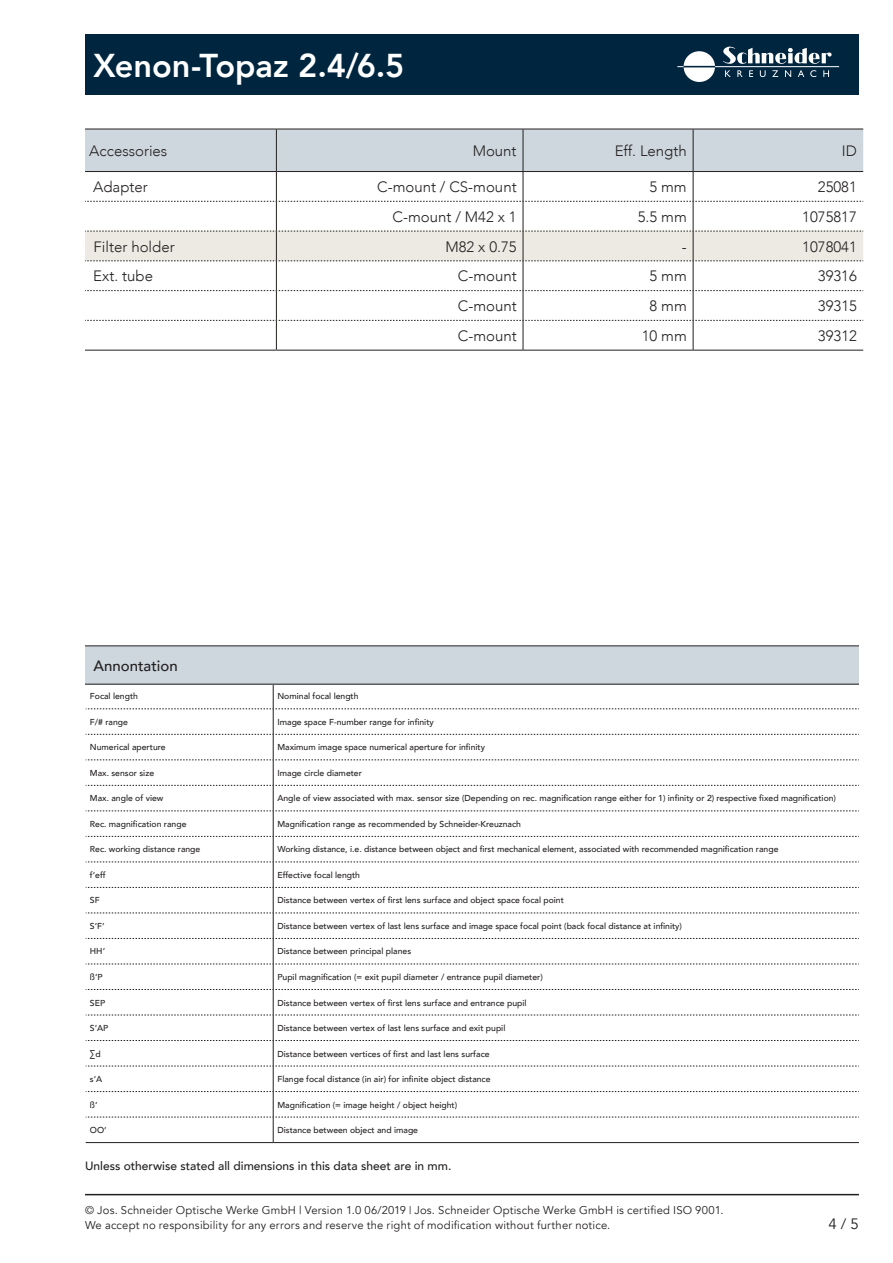
<style>
.page{position:relative;width:893px;height:1263px;background:#fff}
.page>*{position:absolute;margin:0;border:0;box-sizing:border-box;transform-origin:0 0}
.t1{font:800 33px "Avenir LT Com";color:#fff}
.t2{font:300 15px "Avenir LT Com";color:#231f20}
.t3{font:500 15px "Avenir LT Com";color:#231f20}
.t4{font:15px "Avenir LT Com";color:#231f20}
.t5{font:500 12px "Avenir LT Com";color:#231f20}
.t6{font:11.25px/15px "Avenir LT Com";letter-spacing:.02em;color:#231f20}
.t7{font:500 8.7px "Avenir LT Com";color:#231f20}
.s1{font-size:10.5px}
</style>
<div class="page">
<hr style="left:85px;top:1194px;width:774px;height:1px;background:#231f20">
<div style="left:85px;top:34px;width:774px;height:61px;background:#00263f"></div>
<svg style="left:677px;top:51px;width:38px;height:31px"></svg>
<hr style="left:715px;top:66px;width:124px;height:1px;background:#fff">
<svg style="left:723px;top:46px;width:109px;height:18px"></svg>
<svg style="left:725px;top:70px;width:6px;height:7px"></svg>
<svg style="left:737px;top:70px;width:6px;height:7px"></svg>
<svg style="left:749px;top:70px;width:4px;height:7px"></svg>
<svg style="left:760px;top:70px;width:6px;height:7px"></svg>
<svg style="left:772px;top:70px;width:6px;height:7px"></svg>
<svg style="left:785px;top:70px;width:6px;height:7px"></svg>
<svg style="left:798px;top:70px;width:6px;height:7px"></svg>
<svg style="left:810px;top:70px;width:6px;height:7px"></svg>
<svg style="left:823px;top:70px;width:6px;height:7px"></svg>
<hr style="left:276px;top:201px;width:1px;height:30px;background:#231f20">
<hr style="left:523px;top:201px;width:1px;height:30px;background:#231f20">
<hr style="left:693px;top:201px;width:1px;height:30px;background:#231f20">
<svg style="left:85px;top:130px;width:778px;height:72px"></svg>
<hr style="left:85px;top:129px;width:191px;height:1px;background:#231f20">
<hr style="left:276px;top:129px;width:247px;height:1px;background:#231f20">
<hr style="left:523px;top:129px;width:170px;height:1px;background:#231f20">
<hr style="left:693px;top:129px;width:170px;height:1px;background:#231f20">
<hr style="left:85px;top:171px;width:191px;height:1px;background:#231f20">
<hr style="left:276px;top:171px;width:247px;height:1px;background:#231f20">
<hr style="left:523px;top:171px;width:170px;height:1px;background:#231f20">
<hr style="left:693px;top:171px;width:170px;height:1px;background:#231f20">
<hr style="left:276px;top:129px;width:1px;height:42px;background:#231f20">
<hr style="left:523px;top:129px;width:1px;height:42px;background:#231f20">
<hr style="left:693px;top:129px;width:1px;height:42px;background:#231f20">
<hr style="left:85px;top:350px;width:191px;height:1px;background:#231f20">
<hr style="left:276px;top:350px;width:247px;height:1px;background:#231f20">
<hr style="left:523px;top:350px;width:170px;height:1px;background:#231f20">
<hr style="left:693px;top:350px;width:170px;height:1px;background:#231f20">
<svg style="left:85px;top:231px;width:778px;height:119px"></svg>
<svg style="left:86px;top:685px;width:773px;height:457px"></svg>
<hr style="left:86px;top:1142px;width:187px;height:1px;background:#231f20">
<hr style="left:273px;top:1142px;width:586px;height:1px;background:#231f20">
<div style="left:85px;top:646px;width:774px;height:38px;background:#ced7de"></div>
<hr style="left:85px;top:645px;width:774px;height:1px;background:#231f20">
<hr style="left:85px;top:684px;width:774px;height:1px;background:#231f20">
<h1 class="t1" style="left:94px;top:46px;width:312px">Xenon-Topaz 2.4/6.5</h1>
<h2 class="t2" style="left:89px;top:142px;width:80px">Accessories</h2>
<h2 class="t2" style="left:473px;top:142px;width:45px">Mount</h2>
<h2 class="t2" style="left:615px;top:142px;width:73px">Eff. Length</h2>
<h2 class="t2" style="left:842px;top:142px;width:17px">ID</h2>
<h2 class="t2" style="left:93px;top:178px;width:56px">Adapter</h2>
<h2 class="t2" style="left:377px;top:178px;width:141px">C-mount / CS-mount</h2>
<h2 class="t2" style="left:649px;top:178px;width:39px">5 mm</h2>
<h2 class="t2" style="left:818px;top:178px;width:40px">25081</h2>
<h2 class="t2" style="left:393px;top:208px;width:126px">C-mount / M42 x 1</h2>
<h2 class="t2" style="left:638px;top:208px;width:50px">5.5 mm</h2>
<h2 class="t2" style="left:802px;top:208px;width:56px">1075817</h2>
<h2 class="t2" style="left:94px;top:238px;width:83px">Filter holder</h2>
<h2 class="t2" style="left:445px;top:238px;width:73px">M82 x 0.75</h2>
<h2 class="t2" style="left:682px;top:238px;width:6px">-</h2>
<h2 class="t2" style="left:802px;top:238px;width:56px">1078041</h2>
<h2 class="t2" style="left:93px;top:267px;width:61px">Ext. tube</h2>
<h2 class="t2" style="left:458px;top:267px;width:60px">C-mount</h2>
<h2 class="t2" style="left:649px;top:267px;width:39px">5 mm</h2>
<h2 class="t2" style="left:818px;top:267px;width:40px">39316</h2>
<h2 class="t2" style="left:458px;top:297px;width:60px">C-mount</h2>
<h2 class="t2" style="left:650px;top:297px;width:39px">8 mm</h2>
<h2 class="t2" style="left:818px;top:297px;width:40px">39315</h2>
<h2 class="t2" style="left:458px;top:327px;width:60px">C-mount</h2>
<h2 class="t2" style="left:642px;top:327px;width:47px">10 mm</h2>
<h2 class="t2" style="left:818px;top:327px;width:40px">39312</h2>
<h2 class="t3" style="left:94px;top:656px;width:86px">Annontation</h2>
<p class="t7" style="left:90px;top:691px;width:50px">Focal length</p>
<p class="t7" style="left:277px;top:691px;width:83px">Nominal focal length</p>
<p class="t7" style="left:90px;top:717px;width:40px">F/# range</p>
<p class="t7" style="left:277px;top:717px;width:158px">Image space F-number range for infinity</p>
<p class="t7" style="left:90px;top:742px;width:77px">Numerical aperture</p>
<p class="t7" style="left:277px;top:742px;width:209px">Maximum image space numerical aperture for infinity</p>
<p class="t7" style="left:90px;top:768px;width:66px">Max. sensor size</p>
<p class="t7" style="left:277px;top:768px;width:86px">Image circle diameter</p>
<p class="t7" style="left:90px;top:793px;width:75px">Max. angle of view</p>
<p class="t7" style="left:277px;top:793px;width:560px">Angle of view associated with max. sensor size (Depending on rec. magnification range either for 1) infinity or 2) respective fixed magnification)</p>
<p class="t7" style="left:90px;top:819px;width:98px">Rec. magnification range</p>
<p class="t7" style="left:277px;top:819px;width:245px">Magnification range as recommended by Schneider-Kreuznach</p>
<p class="t7" style="left:90px;top:844px;width:112px">Rec. working distance range</p>
<p class="t7" style="left:277px;top:844px;width:502px">Working distance, i.e. distance between object and first mechanical element, associated with recommended magnification range</p>
<p class="t7" style="left:90px;top:870px;width:17px">f‘eff</p>
<p class="t7" style="left:277px;top:870px;width:84px">Effective focal length</p>
<p class="t7" style="left:90px;top:895px;width:11px">SF</p>
<p class="t7" style="left:277px;top:895px;width:288px">Distance between vertex of first lens surface and object space focal point</p>
<p class="t7" style="left:90px;top:921px;width:16px">S‘F‘</p>
<p class="t7" style="left:277px;top:921px;width:406px">Distance between vertex of last lens surface and image space focal point (back focal distance at infinity)</p>
<p class="t7" style="left:90px;top:946px;width:17px">HH‘</p>
<p class="t7" style="left:277px;top:946px;width:135px">Distance between principal planes</p>
<p class="t7" style="left:90px;top:972px;width:14px">ß‘P</p>
<p class="t7" style="left:277px;top:972px;width:267px">Pupil magnification (= exit pupil diameter / entrance pupil diameter)</p>
<p class="t7" style="left:90px;top:997px;width:17px">SEP</p>
<p class="t7" style="left:277px;top:997px;width:251px">Distance between vertex of first lens surface and entrance pupil</p>
<p class="t7" style="left:90px;top:1023px;width:20px">S‘AP</p>
<p class="t7" style="left:277px;top:1023px;width:229px">Distance between vertex of last lens surface and exit pupil</p>
<p class="t7" style="left:90px;top:1048px;width:12px">∑d</p>
<p class="t7" style="left:277px;top:1048px;width:214px">Distance between vertices of first and last lens surface</p>
<p class="t7" style="left:90px;top:1074px;width:14px">s‘A</p>
<p class="t7" style="left:277px;top:1074px;width:215px">Flange focal distance (in air) for infinite object distance</p>
<p class="t7" style="left:90px;top:1099px;width:9px">ß‘</p>
<p class="t7" style="left:277px;top:1099px;width:181px">Magnification (= image height / object height)</p>
<p class="t7" style="left:90px;top:1125px;width:18px">OO‘</p>
<p class="t7" style="left:277px;top:1125px;width:142px">Distance between object and image</p>
<h3 class="t5" style="left:85px;top:1159px;width:368px">Unless otherwise stated all dimensions in this data sheet are in mm.</h3>
<p class="t6" style="left:85px;top:1203px;width:640px">© Jos. Schneider Optische Werke GmbH | Version 1.0 06/2019 <span class="s1">|</span> Jos. Schneider Optische Werke GmbH is certified ISO 9001.<br>We accept no responsibility for any errors and reserve the right of modification without further notice.</p>
<h2 class="t4" style="left:828px;top:1214px;width:32px">4 / 5</h2>
</div>
